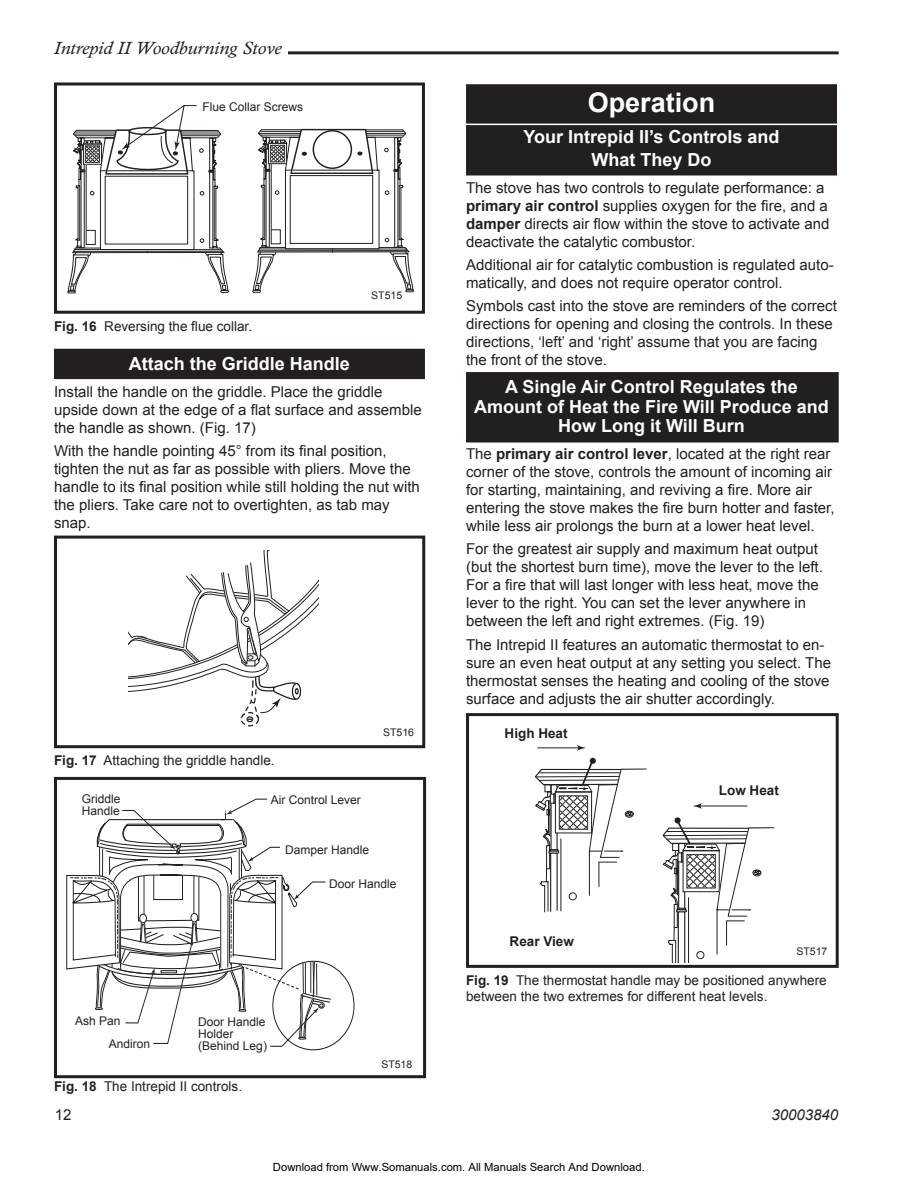
<style>
.page{position:relative;width:918px;height:1188px;background:#fff}
.page>*{position:absolute;margin:0;border:0;box-sizing:border-box;transform-origin:0 0}
.t1{font:700 27px "Arial";color:#fff}
.t2{font:700 18px/19.5px "Arial";color:#fff;text-align:center}
.t3{font:italic 18px "Calisto";color:#231f20;scale:1.07 1}
.t4{font:17.85px "Helvetica";color:#231f20}
.t5{font:17.4px/21px "Helvetica";color:#231f20}
.t6{font:15px/18px "Arial";color:#231f20}
.t7{font:italic 15px "Arial";color:#231f20}
.t8{font:13.5px/16.2px "Arial";color:#231f20}
.t9{font:700 13.5px "Arial";color:#231f20}
.t10{font:12px/12px "Arial";color:#231f20}
.t11{font:11.25px "Arial";color:#000}
.t12{font:10.5px "Arial";color:#231f20}
.s1{font-weight:700}
</style>
<div class="page">
<hr style="left:288px;top:51px;width:551px;height:3px;background:#231f20">
<div style="left:467px;top:373px;width:371px;height:69px;background:#231f20"></div>
<div style="left:466px;top:372px;width:373px;height:70px;border:2px solid #231f20"></div>
<div style="left:467px;top:85px;width:369px;height:90px;background:#231f20"></div>
<div style="left:466px;top:84px;width:371px;height:92px;border:2px solid #231f20"></div>
<div style="left:55px;top:350px;width:369px;height:28px;background:#231f20"></div>
<div style="left:54px;top:349px;width:371px;height:30px;border:2px solid #231f20"></div>
<svg style="left:252px;top:128px;width:162px;height:165px"></svg>
<div style="left:313px;top:130px;width:39px;height:39px;border:1px solid #231f20;border-radius:50%"></div>
<svg style="left:68px;top:105px;width:161px;height:189px"></svg>
<div style="left:54px;top:82px;width:371px;height:232px;border:3px solid #231f20"></div>
<div style="left:241px;top:712px;width:18px;height:14px;border:1px dashed #231f20;border-radius:50%"></div>
<svg style="left:128px;top:551px;width:190px;height:171px"></svg>
<div style="left:54px;top:536px;width:371px;height:212px;border:3px solid #231f20"></div>
<svg style="left:66px;top:799px;width:265px;height:248px"></svg>
<div style="left:54px;top:777px;width:372px;height:301px;border:3px solid #231f20"></div>
<svg style="left:535px;top:758px;width:112px;height:155px"></svg>
<svg style="left:662px;top:817px;width:113px;height:146px"></svg>
<hr style="left:537px;top:747px;width:42px;height:1px;background:#231f20">
<svg style="left:577px;top:745px;width:9px;height:6px"></svg>
<hr style="left:699px;top:806px;width:48px;height:1px;background:#231f20">
<svg style="left:693px;top:803px;width:9px;height:6px"></svg>
<div style="left:466px;top:713px;width:373px;height:255px;border:3px solid #231f20"></div>
<hr style="left:461px;top:124px;width:382px;height:1px;background:#fff">
<p class="t3" style="left:54px;top:38px;width:214px">Intrepid II Woodburning Stove</p>
<p class="t10" style="left:202px;top:101px;width:102px">Flue Collar Screws</p>
<p class="t12" style="left:371px;top:290px;width:32px">ST515</p>
<p class="t8" style="left:54px;top:318px;width:200px"><span class="s1">Fig. 16</span> Reversing the flue collar.</p>
<p class="t2" style="left:129px;top:354px;width:223px">Attach the Griddle Handle</p>
<p class="t6" style="left:54px;top:382px;width:369px">Install the handle on the griddle. Place the griddle upside down at the edge of a flat surface and assemble the handle as shown. (Fig. 17)</p>
<p class="t6" style="left:54px;top:442px;width:367px">With the handle pointing 45° from its final position, tighten the nut as far as possible with pliers. Move the handle to its final position while still holding the nut with the pliers. Take care not to overtighten, as tab may snap.</p>
<p class="t5" style="left:170px;top:363px;width:102px">reverse<br>flue collar<br>11/17/00 djt</p>
<p class="t8" style="left:54px;top:752px;width:222px"><span class="s1">Fig. 17</span> Attaching the griddle handle.</p>
<p class="t12" style="left:383px;top:727px;width:32px">ST516</p>
<p class="t10" style="left:82px;top:793px;width:40px">Griddle</p>
<p class="t10" style="left:271px;top:794px;width:92px">Air Control Lever</p>
<p class="t10" style="left:82px;top:805px;width:40px">Handle</p>
<p class="t10" style="left:285px;top:844px;width:86px">Damper Handle</p>
<p class="t10" style="left:329px;top:878px;width:69px">Door Handle</p>
<p class="t10" style="left:109px;top:1010px;width:43px;line-height:22.8px;text-indent:-34px">Ash Pan<br>Andiron</p>
<p class="t10" style="left:198px;top:1016px;width:70px">Door Handle<br>Holder (Behind Leg)</p>
<p class="t8" style="left:54px;top:1078px;width:190px"><span class="s1">Fig. 18</span> The Intrepid II controls.</p>
<p class="t6" style="left:55px;top:1106px;width:18px">12</p>
<p class="t12" style="left:381px;top:1058px;width:32px">ST518</p>
<h1 class="t1" style="left:588px;top:88px;width:129px">Operation</h1>
<p class="t2" style="left:524px;top:126px;width:258px;line-height:22.5px">Your Intrepid II’s Controls and<br>What They Do</p>
<p class="t6" style="left:466px;top:178px;width:365px">The stove has two controls to regulate performance: a <span class="s1">primary air control</span> supplies oxygen for the fire, and a <span class="s1">damper</span> directs air flow within the stove to activate and deactivate the catalytic combustor.</p>
<p class="t6" style="left:466px;top:256px;width:369px">Additional air for catalytic combustion is regulated auto&shy;matically, and does not require operator control.</p>
<p class="t6" style="left:466px;top:297px;width:372px">Symbols cast into the stove are reminders of the correct directions for opening and closing the controls. In these directions, ‘left’ and ‘right’ assume that you are facing the front of the stove.</p>
<p class="t2" style="left:474px;top:377px;width:356px">A Single Air Control Regulates the<br>Amount of Heat the Fire Will Produce and<br>How Long it Will Burn</p>
<p class="t6" style="left:466px;top:445px;width:370px">The <span class="s1">primary air control lever</span>, located at the right rear corner of the stove, controls the amount of incoming air for starting, maintaining, and reviving a fire. More air entering the stove makes the fire burn hotter and faster, while less air prolongs the burn at a lower heat level.</p>
<p class="t6" style="left:466px;top:540px;width:358px">For the greatest air supply and maximum heat output (but the shortest burn time), move the lever to the left.<br>For a fire that will last longer with less heat, move the lever to the right. You can set the lever anywhere in between the left and right extremes. (Fig. 19)</p>
<p class="t6" style="left:466px;top:636px;width:366px">The Intrepid II features an automatic thermostat to en&shy;sure an even heat output at any setting you select. The thermostat senses the heating and cooling of the stove surface and adjusts the air shutter accordingly.</p>
<p class="t9" style="left:505px;top:726px;width:65px">High Heat</p>
<p class="t9" style="left:719px;top:783px;width:62px">Low Heat</p>
<p class="t9" style="left:510px;top:933px;width:66px">Rear View</p>
<p class="t12" style="left:796px;top:946px;width:32px">ST517</p>
<p class="t8" style="left:466px;top:972px;width:362px"><span class="s1">Fig. 19</span> The thermostat handle may be positioned anywhere between the two extremes for different heat levels.</p>
<p class="t4" style="left:581px;top:994px;width:55px">ST517</p>
<p class="t7" style="left:771px;top:1106px;width:68px">30003840</p>
<p class="t11" style="left:273px;top:1160px;width:373px">Download from Www.Somanuals.com. All Manuals Search And Download.</p>
</div>
